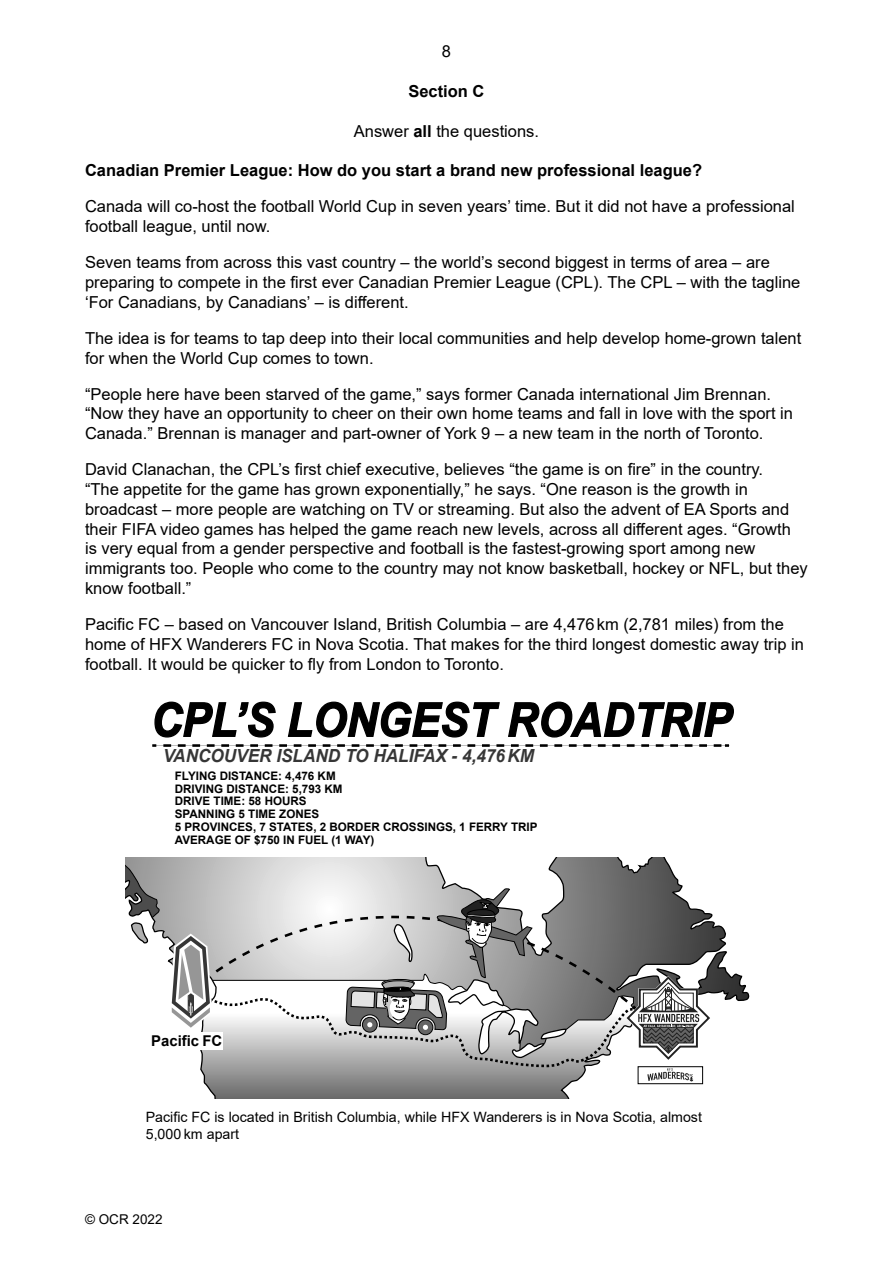
<style>
.page{position:relative;width:893px;height:1263px;background:#fff}
.page>*{position:absolute;margin:0;border:0;box-sizing:border-box;transform-origin:0 0}
.t1{font:italic 700 18.15px "Arial";color:#363636;scale:.95 1}
.t2{font:16.5px/19.8px "Arial";color:#000}
.t3{font:700 16.5px "Arial";color:#000}
.t4{font:700 14.85px "Arial";color:#000}
.t5{font:14.25px/16.8px "Arial";color:#000}
.t6{font:13.5px "Arial";color:#000}
.t7{font:700 11.7px/12.9px "Arial";color:#000}
.s1{font-weight:700}
</style>
<div class="page">
<svg style="left:154px;top:701px;width:122px;height:37px"></svg>
<svg style="left:287px;top:701px;width:213px;height:37px"></svg>
<svg style="left:508px;top:701px;width:226px;height:37px"></svg>
<svg style="left:152px;top:744px;width:4px;height:3px"></svg>
<svg style="left:163px;top:744px;width:566px;height:3px"></svg>
<svg style="left:125px;top:857px;width:625px;height:242px"></svg>
<svg style="left:125px;top:863px;width:35px;height:81px"></svg>
<div style="left:158px;top:1033px;width:65px;height:17px;background:#fff"></div>
<div style="left:638px;top:1066px;width:65px;height:18px;border:1px solid #000"></div>
<svg style="left:169px;top:888px;width:542px;height:194px"></svg>
<p class="t2" style="left:442px;top:41px;width:11px">8</p>
<p class="t3" style="left:408px;top:80px;width:78px">Section C</p>
<p class="t2" style="left:354px;top:121px;width:187px">Answer <span class="s1">all</span> the questions.</p>
<p class="t3" style="left:85px;top:159px;width:619px">Canadian Premier League: How do you start a brand new professional league?</p>
<p class="t2" style="left:85px;top:196px;width:711px">Canada will co-host the football World Cup in seven years’ time. But it did not have a professional football league, until now.</p>
<p class="t2" style="left:85px;top:252px;width:717px">Seven teams from across this vast country – the world’s second biggest in terms of area – are preparing to compete in the first ever Canadian Premier League (CPL). The CPL – with the tagline ‘For Canadians, by Canadians’ – is different.</p>
<p class="t2" style="left:85px;top:328px;width:718px">The idea is for teams to tap deep into their local communities and help develop home-grown talent for when the World Cup comes to town.</p>
<p class="t2" style="left:85px;top:384px;width:709px">“People here have been starved of the game,” says former Canada international Jim Brennan. “Now they have an opportunity to cheer on their own home teams and fall in love with the sport in<br>Canada.” Brennan is manager and part-owner of York 9 – a new team in the north of Toronto.</p>
<p class="t2" style="left:85px;top:459px;width:724px">David Clanachan, the CPL’s first chief executive, believes “the game is on fire” in the country.<br>“The appetite for the game has grown exponentially,” he says. “One reason is the growth in broadcast – more people are watching on TV or streaming. But also the advent of EA Sports and their FIFA video games has helped the game reach new levels, across all different ages. “Growth<br>is very equal from a gender perspective and football is the fastest-growing sport among new immigrants too. People who come to the country may not know basketball, hockey or NFL, but they know football.”</p>
<p class="t2" style="left:85px;top:614px;width:720px">Pacific FC – based on Vancouver Island, British Columbia – are 4,476km (2,781 miles) from the home of HFX Wanderers FC in Nova Scotia. That makes for the third longest domestic away trip in football. It would be quicker to fly from London to Toronto.</p>
<p class="t1" style="left:163px;top:744px;width:392px">VANCOUVER ISLAND TO HALIFAX - 4,476KM</p>
<p class="t7" style="left:175px;top:769px;width:364px">FLYING DISTANCE: 4,476 KM<br>DRIVING DISTANCE: 5,793 KM<br>DRIVE TIME: 58 HOURS<br>SPANNING 5 TIME ZONES<br>5 PROVINCES, 7 STATES, 2 BORDER CROSSINGS, 1 FERRY TRIP<br>AVERAGE OF $750 IN FUEL (1 WAY)</p>
<p class="t4" style="left:151px;top:1030px;width:73px">Pacific FC</p>
<p class="t5" style="left:146px;top:1108px;width:558px">Pacific FC is located in British Columbia, while HFX Wanderers is in Nova Scotia, almost<br>5,000 km apart</p>
<p class="t6" style="left:85px;top:1210px;width:79px">© OCR 2022</p>
</div>
